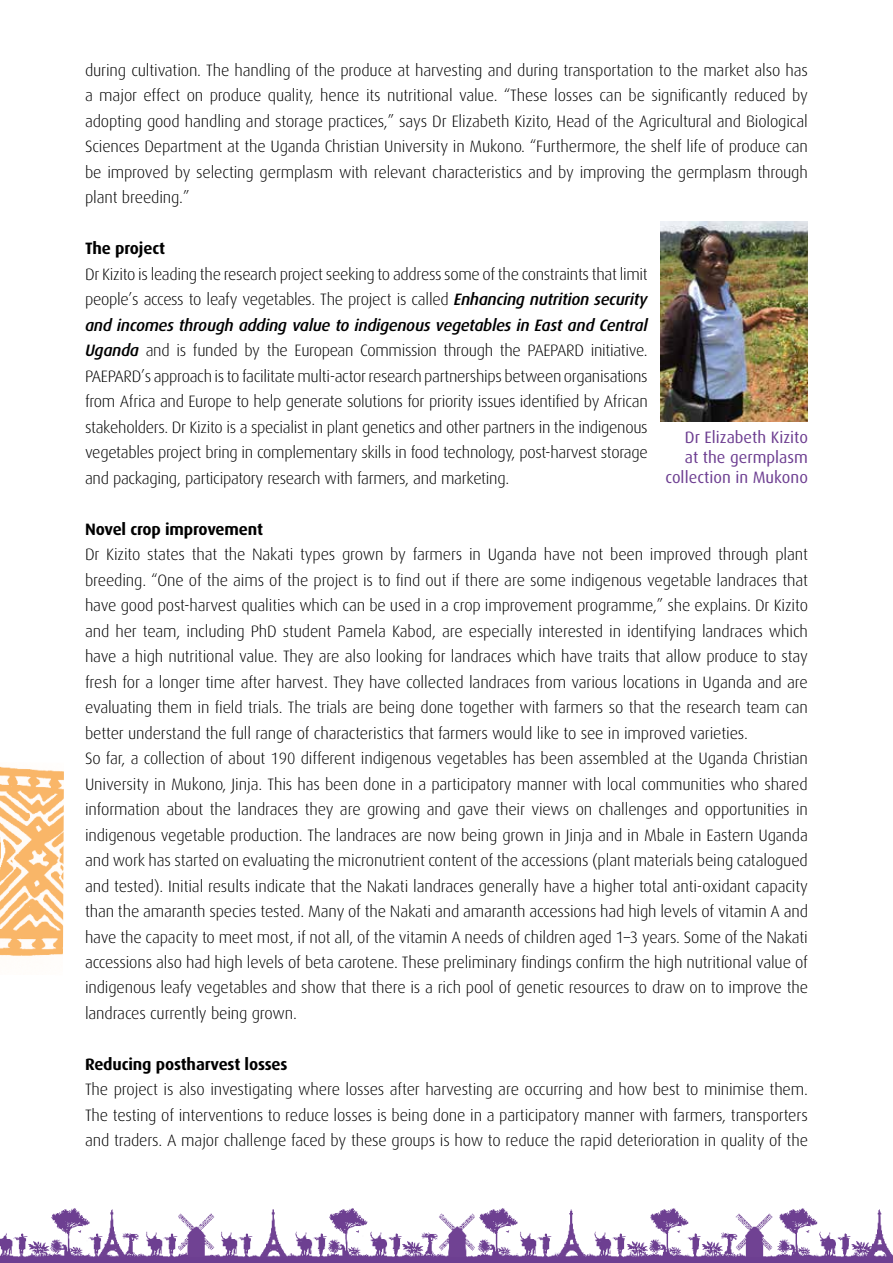
<style>
.page{position:relative;width:893px;height:1263px;background:#fff}
.page>*{position:absolute;margin:0;border:0;box-sizing:border-box;transform-origin:0 0}
.t1{font:300 16.5px/25.5px "Dax OT";letter-spacing:-.01em;color:#000;text-align:justify}
.t2{font:700 16.5px "Dax OT";letter-spacing:-.01em;color:#000}
.t3{font:16.5px/19.8px "Dax OT";color:#6d3e91;text-align:right}
.s1{font-weight:500;font-style:italic}
</style>
<div class="page">
<img style="left:0;top:1208px;width:893px;height:55px">
<img style="left:660px;top:221px;width:148px;height:200px">
<img style="left:0;top:766px;width:64px;height:190px">
<p class="t1" style="left:85px;top:57px;width:724px">during cultivation. The handling of the produce at harvesting and during transportation to the market also has a major effect on produce quality, hence its nutritional value. “These losses can be significantly reduced by adopting good handling and storage practices,” says Dr Elizabeth Kizito, Head of the Agricultural and Biological Sciences Department at the Uganda Christian University in Mukono. “Furthermore, the shelf life of produce can be improved by selecting germplasm with relevant characteristics and by improving the germplasm through plant breeding.”</p>
<p class="t2" style="left:85px;top:239px;width:82px">The project</p>
<p class="t1" style="left:85px;top:261px;width:564px">Dr Kizito is leading the research project seeking to address some of the constraints that limit people’s access to leafy vegetables. The project is called <span class="s1">Enhancing nutrition security and incomes through adding value to indigenous vegetables in East and Central Uganda</span> and is funded by the European Commission through the PAEPARD initiative.<br>PAEPARD’s approach is to facilitate multi-actor research partnerships between organisations from Africa and Europe to help generate solutions for priority issues identified by African stakeholders. Dr Kizito is a specialist in plant genetics and other partners in the indigenous vegetables project bring in complementary skills in food technology, post-harvest storage and packaging, participatory research with farmers, and marketing.</p>
<p class="t2" style="left:85px;top:519px;width:180px">Novel crop improvement</p>
<p class="t1" style="left:85px;top:542px;width:724px;text-align:left">Dr Kizito states that the Nakati types grown by farmers in Uganda have not been improved through plant breeding. “One of the aims of the project is to find out if there are some indigenous vegetable landraces that have good post-harvest qualities which can be used in a crop improvement programme,” she explains. Dr Kizito and her team, including PhD student Pamela Kabod, are especially interested in identifying landraces which have a high nutritional value. They are also looking for landraces which have traits that allow produce to stay fresh for a longer time after harvest. They have collected landraces from various locations in Uganda and are evaluating them in field trials. The trials are being done together with farmers so that the research team can better understand the full range of characteristics that farmers would like to see in improved varieties.<br>So far, a collection of about 190 different indigenous vegetables has been assembled at the Uganda Christian University in Mukono, Jinja. This has been done in a participatory manner with local communities who shared information about the landraces they are growing and gave their views on challenges and opportunities in indigenous vegetable production. The landraces are now being grown in Jinja and in Mbale in Eastern Uganda and work has started on evaluating the micronutrient content of the accessions (plant materials being catalogued and tested). Initial results indicate that the Nakati landraces generally have a higher total anti-oxidant capacity than the amaranth species tested. Many of the Nakati and amaranth accessions had high levels of vitamin A and have the capacity to meet most, if not all, of the vitamin A needs of children aged 1–3 years. Some of the Nakati accessions also had high levels of beta carotene. These preliminary findings confirm the high nutritional value of indigenous leafy vegetables and show that there is a rich pool of genetic resources to draw on to improve the landraces currently being grown.</p>
<p class="t2" style="left:85px;top:1055px;width:204px">Reducing postharvest losses</p>
<p class="t1" style="left:85px;top:1077px;width:724px">The project is also investigating where losses after harvesting are occurring and how best to minimise them.<br>The testing of interventions to reduce losses is being done in a participatory manner with farmers, transporters and traders. A major challenge faced by these groups is how to reduce the rapid deterioration in quality of the</p>
<p class="t3" style="left:666px;top:428px;width:144px">Dr Elizabeth Kizito<br>at the germplasm collection in Mukono</p>
</div>
